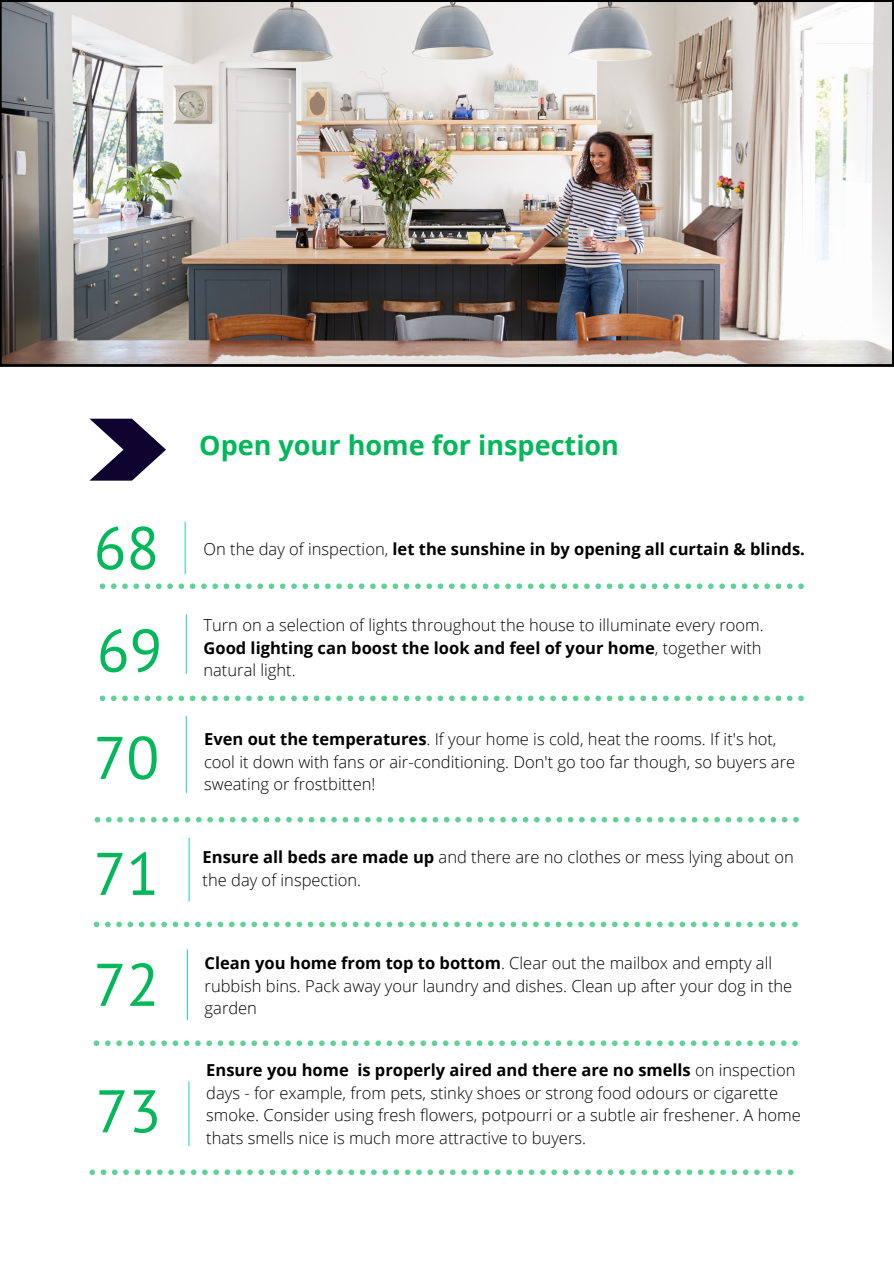
<style>
.page{position:relative;width:894px;height:1264px;background:#fff}
.page>*{position:absolute;margin:0;border:0;box-sizing:border-box;transform-origin:0 0}
.t1{font:60px "PT Sans";color:#02b85a}
.t2{font:700 27px "Open Sans";color:#02b85a}
.t3{font:300 16.5px/22.5px "Open Sans";color:#000}
.t4{font:700 16.5px "Open Sans";color:#000}
.s1{font-weight:300}
.s2{font-weight:700}
</style>
<div class="page">
<svg style="left:100px;top:583px;width:703px;height:6px"></svg>
<hr style="left:184px;top:522px;width:2px;height:52px;background:#2ed9c3">
<svg style="left:100px;top:695px;width:703px;height:6px"></svg>
<hr style="left:186px;top:615px;width:1px;height:58px;background:#2ed9c3">
<svg style="left:95px;top:816px;width:703px;height:6px"></svg>
<hr style="left:186px;top:716px;width:1px;height:76px;background:#2ed9c3">
<svg style="left:94px;top:921px;width:703px;height:6px"></svg>
<hr style="left:188px;top:838px;width:2px;height:63px;background:#2ed9c3">
<svg style="left:94px;top:1040px;width:703px;height:6px"></svg>
<hr style="left:187px;top:949px;width:1px;height:70px;background:#2ed9c3">
<svg style="left:89px;top:1169px;width:704px;height:6px"></svg>
<img style="left:0;top:0;width:893px;height:366px">
<hr style="left:188px;top:1081px;width:1px;height:64px;background:#2ed9c3">
<svg style="left:89px;top:418px;width:77px;height:62px"></svg>
<p class="t1" style="left:94px;top:508px;width:67px">68</p>
<p class="t1" style="left:97px;top:610px;width:67px">69</p>
<p class="t1" style="left:94px;top:717px;width:67px">70</p>
<p class="t1" style="left:94px;top:833px;width:67px">71</p>
<p class="t1" style="left:94px;top:944px;width:67px">72</p>
<p class="t1" style="left:96px;top:1071px;width:67px">73</p>
<p class="t2" style="left:199px;top:426px;width:421px">Open your home for inspection</p>
<p class="t4" style="left:203px;top:537px;width:602px"><span class="s1">On the day of inspection,</span> let the sunshine in by opening all curtain &amp; blinds.</p>
<p class="t3" style="left:203px;top:613px;width:561px">Turn on a selection of lights throughout the house to illuminate every room.<br><span class="s2">Good lighting can boost the look and feel of your home</span>, together with natural light.</p>
<p class="t3" style="left:204px;top:727px;width:592px"><span class="s2">Even out the temperatures</span>. If your home is cold, heat the rooms. If it's hot, cool it down with fans or air-conditioning. Don't go too far though, so buyers are sweating or frostbitten!</p>
<p class="t3" style="left:202px;top:845px;width:592px"><span class="s2">Ensure all beds are made up</span> and there are no clothes or mess lying about on the day of inspection.</p>
<p class="t3" style="left:204px;top:951px;width:589px"><span class="s2">Clean you home from top to bottom</span>. Clear out the mailbox and empty all rubbish bins. Pack away your laundry and dishes. Clean up after your dog in the garden</p>
<p class="t3" style="left:206px;top:1058px;width:596px"><span class="s2">Ensure you home is properly aired and there are no smells</span> on inspection days - for example, from pets, stinky shoes or strong food odours or cigarette smoke. Consider using fresh flowers, potpourri or a subtle air freshener. A home thats smells nice is much more attractive to buyers.</p>
</div>
